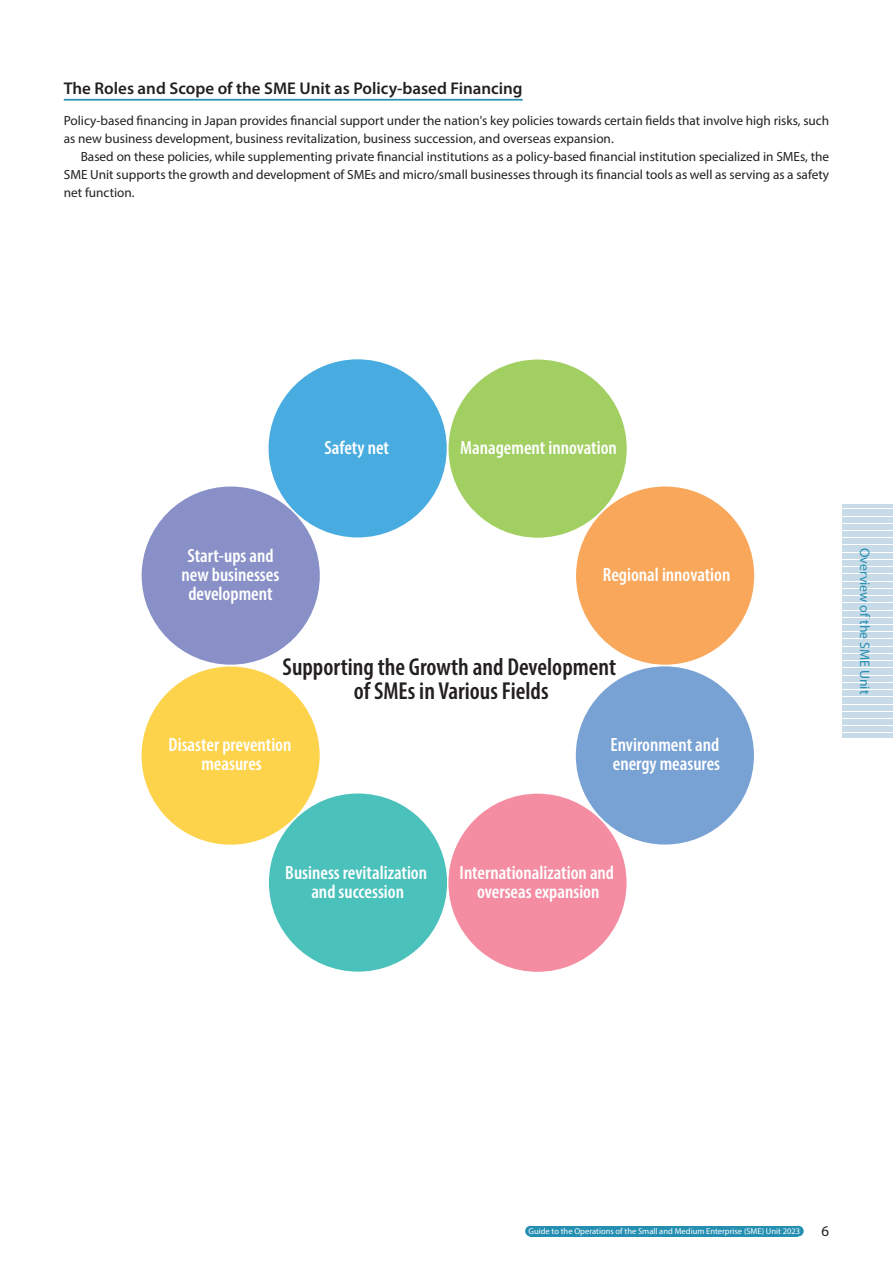
<style>
.page{position:relative;width:893px;height:1263px;background:#fff}
.page>*{position:absolute;margin:0;border:0;box-sizing:border-box;transform-origin:0 0}
.t1{font:600 condensed 24.6px/24.6px "Myriad Pro";color:#231f20;text-align:center}
.t2{font:600 condensed 19.2px/19.2px "Myriad Pro";color:#fff;text-align:center}
.t3{font:600 16.95px "Myriad Pro";color:#231f20}
.t4{font:14.85px "Myriad Pro";color:#231f20}
.t5{font:13.8px "Myriad Pro";color:#258fb2}
.t6{font:13.35px/18px "Myriad Pro";color:#231f20}
.t7{font:8.55px "Myriad Pro";color:#fff}
</style>
<div class="page">
<div style="left:530px;top:1226px;width:268px;height:10px;background:#258fb2"></div>
<div style="left:525px;top:1226px;width:11px;height:10px;background:#258fb2;border-radius:50%"></div>
<div style="left:793px;top:1226px;width:11px;height:10px;background:#258fb2;border-radius:50%"></div>
<div style="left:842px;top:504px;width:51px;height:233px;background:#c7dae8"></div>
<hr style="left:842px;top:508px;width:51px;height:1px;background:#fff">
<hr style="left:842px;top:516px;width:51px;height:1px;background:#fff">
<hr style="left:842px;top:523px;width:51px;height:1px;background:#fff">
<hr style="left:842px;top:530px;width:51px;height:1px;background:#fff">
<hr style="left:842px;top:537px;width:51px;height:1px;background:#fff">
<hr style="left:842px;top:544px;width:51px;height:1px;background:#fff">
<hr style="left:842px;top:552px;width:51px;height:1px;background:#fff">
<hr style="left:842px;top:559px;width:51px;height:1px;background:#fff">
<hr style="left:842px;top:566px;width:51px;height:1px;background:#fff">
<hr style="left:842px;top:573px;width:51px;height:1px;background:#fff">
<hr style="left:842px;top:581px;width:51px;height:1px;background:#fff">
<hr style="left:842px;top:588px;width:51px;height:1px;background:#fff">
<hr style="left:842px;top:595px;width:51px;height:1px;background:#fff">
<hr style="left:842px;top:602px;width:51px;height:1px;background:#fff">
<hr style="left:842px;top:610px;width:51px;height:1px;background:#fff">
<hr style="left:842px;top:617px;width:51px;height:1px;background:#fff">
<hr style="left:842px;top:624px;width:51px;height:1px;background:#fff">
<hr style="left:842px;top:631px;width:51px;height:1px;background:#fff">
<hr style="left:842px;top:638px;width:51px;height:1px;background:#fff">
<hr style="left:842px;top:646px;width:51px;height:1px;background:#fff">
<hr style="left:842px;top:653px;width:51px;height:1px;background:#fff">
<hr style="left:842px;top:660px;width:51px;height:1px;background:#fff">
<hr style="left:842px;top:667px;width:51px;height:1px;background:#fff">
<hr style="left:842px;top:675px;width:51px;height:1px;background:#fff">
<hr style="left:842px;top:682px;width:51px;height:1px;background:#fff">
<hr style="left:842px;top:689px;width:51px;height:1px;background:#fff">
<hr style="left:842px;top:696px;width:51px;height:1px;background:#fff">
<hr style="left:842px;top:703px;width:51px;height:1px;background:#fff">
<hr style="left:842px;top:711px;width:51px;height:1px;background:#fff">
<hr style="left:842px;top:718px;width:51px;height:1px;background:#fff">
<hr style="left:842px;top:725px;width:51px;height:1px;background:#fff">
<hr style="left:842px;top:732px;width:51px;height:1px;background:#fff">
<hr style="left:64px;top:99px;width:459px;height:2px;background:#258fb2">
<div style="left:449px;top:359px;width:178px;height:179px;background:#a2cf62;border-radius:50%"></div>
<div style="left:576px;top:486px;width:178px;height:179px;background:#f9a75a;border-radius:50%"></div>
<div style="left:142px;top:666px;width:178px;height:179px;background:#fed34c;border-radius:50%"></div>
<div style="left:576px;top:666px;width:178px;height:178px;background:#78a1d4;border-radius:50%"></div>
<div style="left:448px;top:794px;width:179px;height:178px;background:#f48da2;border-radius:50%"></div>
<div style="left:269px;top:793px;width:178px;height:179px;background:#4ac1ba;border-radius:50%"></div>
<div style="left:142px;top:486px;width:178px;height:179px;background:#8990c7;border-radius:50%"></div>
<div style="left:269px;top:359px;width:178px;height:178px;background:#48ace0;border-radius:50%"></div>
<p class="t3" style="left:64px;top:77px;width:460px">The Roles and Scope of the SME Unit as Policy-based Financing</p>
<p class="t6" style="left:64px;top:111px;width:767px">Policy-based financing in Japan provides financial support under the nation's key policies towards certain fields that involve high risks, such as new business development, business revitalization, business succession, and overseas expansion.</p>
<p class="t6" style="left:64px;top:147px;width:767px;text-align:justify;text-indent:17px">Based on these policies, while supplementing private financial institutions as a policy-based financial institution specialized in SMEs, the SME Unit supports the growth and development of SMEs and micro/small businesses through its financial tools as well as serving as a safety net function.</p>
<h2 class="t2" style="left:182px;top:545px;width:99px">Start-ups and new businesses development</h2>
<h2 class="t2" style="left:324px;top:438px;width:66px">Safety net</h2>
<h2 class="t2" style="left:460px;top:438px;width:158px">Management innovation</h2>
<h2 class="t2" style="left:603px;top:565px;width:129px">Regional innovation</h2>
<h1 class="t1" style="left:282px;top:654px;width:335px">Supporting the Growth and Development of SMEs in Various Fields</h1>
<h2 class="t2" style="left:169px;top:734px;width:124px">Disaster prevention measures</h2>
<h2 class="t2" style="left:611px;top:734px;width:111px;text-align:left">Environment and energy measures</h2>
<h2 class="t2" style="left:285px;top:862px;width:143px">Business revitalization and succession</h2>
<h2 class="t2" style="left:460px;top:862px;width:156px">Internationalization and overseas expansion</h2>
<p class="t5" style="left:873px;top:547px;width:148px;rotate:90deg">Overview of the SME Unit</p>
<p class="t7" style="left:529px;top:1226px;width:273px">Guide to the Operations of the Small and Medium Enterprise (SME) Unit 2023</p>
<p class="t4" style="left:821px;top:1222px;width:9px">6</p>
</div>
